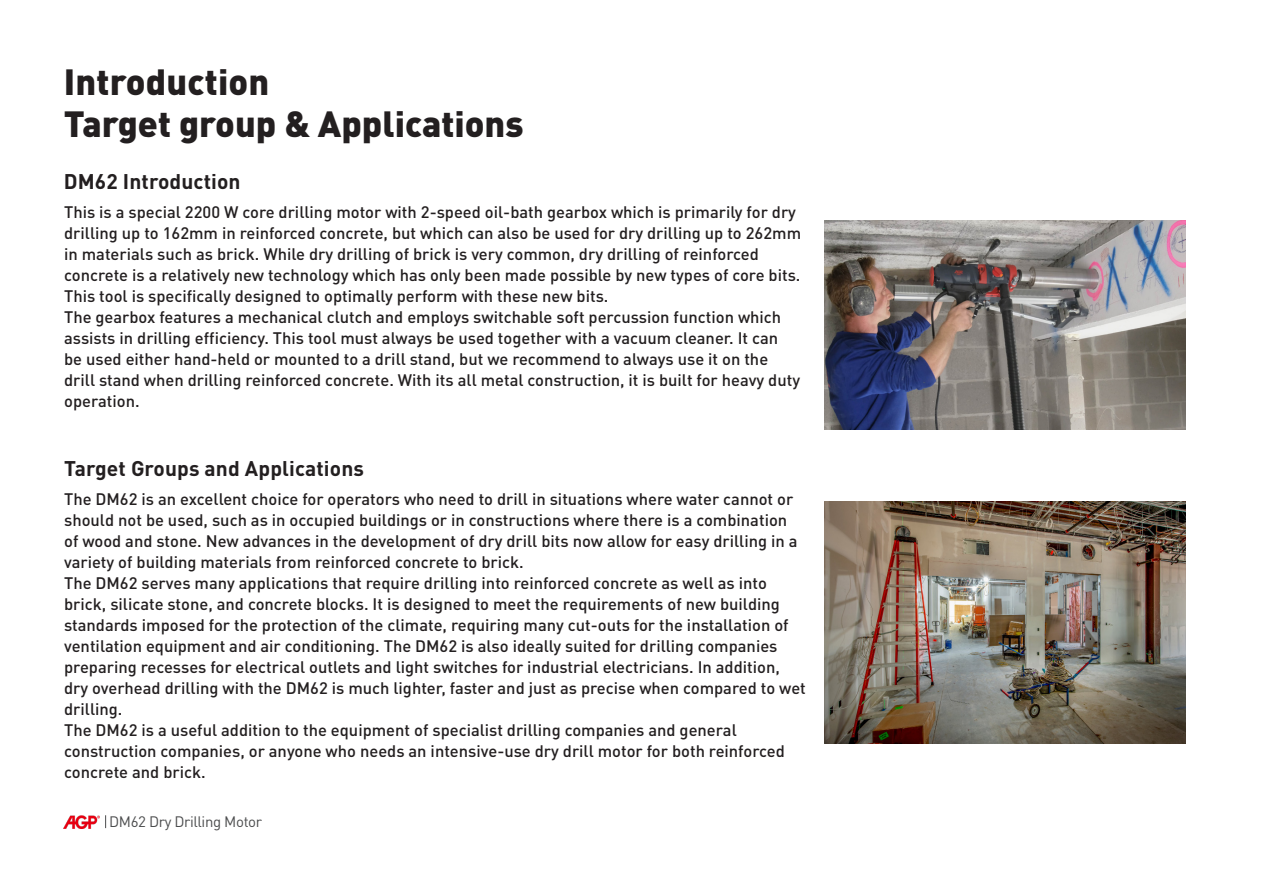
<style>
.page{position:relative;width:1263px;height:893px;background:#fff}
.page>*{position:absolute;margin:0;border:0;box-sizing:border-box;transform-origin:0 0}
.t1{font:900 36px/42px "DIN Pro";color:#231f20}
.t2{font:700 21px "DIN Pro";letter-spacing:.005em;color:#231f20}
.t3{font:500 16.5px/21px "DIN Pro";color:#231f20}
.t4{font:15px "DIN Pro";letter-spacing:-.025em;color:#4b4c4d}
</style>
<div class="page">
<svg style="left:105px;top:815px;width:1px;height:13px"></svg>
<img style="left:64px;top:815px;width:36px;height:13px">
<img style="left:825px;top:502px;width:360px;height:242px">
<img style="left:825px;top:221px;width:360px;height:209px">
<p class="t1" style="left:64px;top:59px;width:461px">Introduction<br>Target group &amp; Applications</p>
<p class="t2" style="left:64px;top:167px;width:178px">DM62 Introduction</p>
<p class="t3" style="left:64px;top:201px;width:738px">This is a special 2200 W core drilling motor with 2-speed oil-bath gearbox which is primarily for dry drilling up to 162mm in reinforced concrete, but which can also be used for dry drilling up to 262mm in materials such as brick. While dry drilling of brick is very common, dry drilling of reinforced concrete is a relatively new technology which has only been made possible by new types of core bits.<br>This tool is specifically designed to optimally perform with these new bits.</p>
<p class="t3" style="left:64px;top:306px;width:737px">The gearbox features a mechanical clutch and employs switchable soft percussion function which assists in drilling efficiency. This tool must always be used together with a vacuum cleaner. It can be used either hand-held or mounted to a drill stand, but we recommend to always use it on the drill stand when drilling reinforced concrete. With its all metal construction, it is built for heavy duty operation.</p>
<p class="t2" style="left:64px;top:454px;width:301px">Target Groups and Applications</p>
<p class="t3" style="left:64px;top:488px;width:735px">The DM62 is an excellent choice for operators who need to drill in situations where water cannot or should not be used, such as in occupied buildings or in constructions where there is a combination of wood and stone. New advances in the development of dry drill bits now allow for easy drilling in a variety of building materials from reinforced concrete to brick.</p>
<p class="t3" style="left:64px;top:572px;width:743px">The DM62 serves many applications that require drilling into reinforced concrete as well as into brick, silicate stone, and concrete blocks. It is designed to meet the requirements of new building standards imposed for the protection of the climate, requiring many cut-outs for the installation of ventilation equipment and air conditioning. The DM62 is also ideally suited for drilling companies preparing recesses for electrical outlets and light switches for industrial electricians. In addition, dry overhead drilling with the DM62 is much lighter, faster and just as precise when compared to wet drilling.</p>
<p class="t3" style="left:64px;top:719px;width:722px">The DM62 is a useful addition to the equipment of specialist drilling companies and general construction companies, or anyone who needs an intensive-use dry drill motor for both reinforced concrete and brick.</p>
<p class="t4" style="left:109px;top:811px;width:154px">DM62 Dry Drilling Motor</p>
</div>
